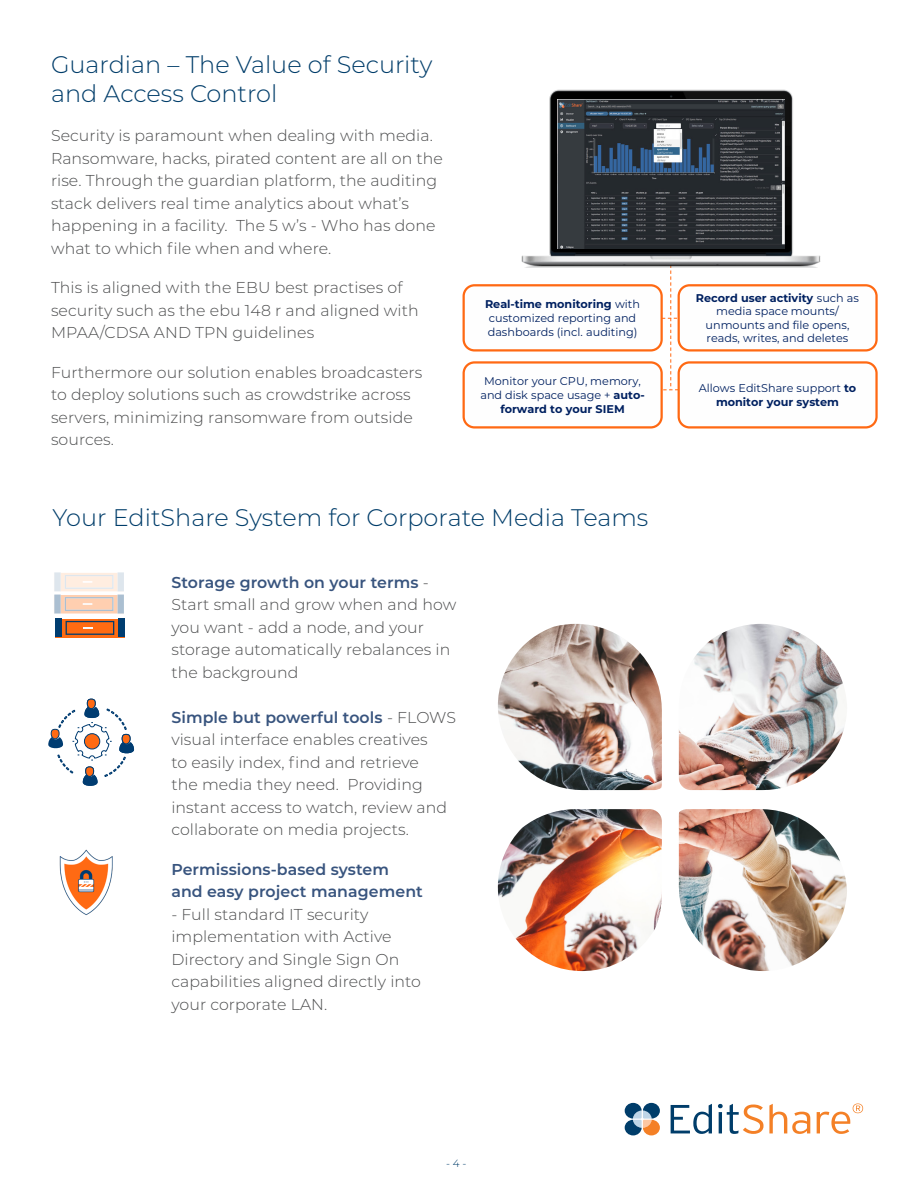
<style>
.page{position:relative;width:918px;height:1188px;background:#fff}
.page>*{position:absolute;margin:0;border:0;box-sizing:border-box;transform-origin:0 0}
.Body_Text{font:300 24px/28.8px "Montserrat";color:#003d6a}
.Body_Text-2{font:300 15.75px/22.5px "Montserrat";letter-spacing:.005em;color:#4b4c4d}
.Body_Text-3{font:600 15.75px/22.5px "Montserrat";letter-spacing:.005em;color:#38547e}
.t1{font:11.25px/13.6px "Montserrat";color:#002060;text-align:center}
.Body_Text-4{font:300 10.5px "Montserrat";color:#003d6a}
.s1{font-weight:700}
.s2{font-weight:600;color:#38547e}
</style>
<div class="page">
<img style="left:521px;top:89px;width:300px;height:178px">
<img style="left:558px;top:99px;width:227px;height:150px">
<svg style="left:645px;top:247px;width:54px;height:143px"></svg>
<div style="left:463px;top:361px;width:200px;height:67px;background:#fefefe;border:2px solid #ff6913;border-radius:11px"></div>
<div style="left:678px;top:284px;width:200px;height:68px;background:#fefefe;border:2px solid #ff6913;border-radius:11px"></div>
<div style="left:463px;top:284px;width:200px;height:68px;background:#fefefe;border:2px solid #ff6913;border-radius:11px"></div>
<div style="left:678px;top:361px;width:200px;height:67px;background:#fefefe;border:2px solid #ff6913;border-radius:11px"></div>
<svg style="left:633px;top:1114px;width:19px;height:11px"></svg>
<svg style="left:671px;top:1104px;width:41px;height:30px"></svg>
<svg style="left:643px;top:1103px;width:17px;height:16px"></svg>
<svg style="left:625px;top:1103px;width:17px;height:16px"></svg>
<svg style="left:625px;top:1120px;width:17px;height:15px"></svg>
<svg style="left:718px;top:1104px;width:92px;height:30px"></svg>
<svg style="left:817px;top:1103px;width:46px;height:31px"></svg>
<svg style="left:643px;top:1120px;width:17px;height:15px"></svg>
<img style="left:59px;top:849px;width:54px;height:66px">
<div style="left:87px;top:699px;width:8px;height:10px;background:#ff6a13;border-radius:50%"></div>
<div style="left:87px;top:699px;width:9px;height:10px;border:1px solid #003c71;border-radius:50%"></div>
<svg style="left:48px;top:707px;width:86px;height:79px"></svg>
<svg style="left:61px;top:619px;width:57px;height:18px"></svg>
<div style="left:118px;top:618px;width:7px;height:19px;background:#003d70"></div>
<div style="left:55px;top:618px;width:6px;height:19px;background:#003d70"></div>
<svg style="left:66px;top:621px;width:48px;height:14px"></svg>
<svg style="left:54px;top:572px;width:70px;height:42px;background:#efdfd6"></svg>
<img style="left:498px;top:624px;width:349px;height:347px">
<p class="Body_Text" style="left:51px;top:49px;width:383px">Guardian – The Value of Security and Access Control</p>
<p class="Body_Text-2" style="left:51px;top:124px;width:393px">Security is paramount when dealing with media.<br>Ransomware, hacks, pirated content are all on the rise. Through the guardian platform, the auditing stack delivers real time analytics about what’s happening in a facility. The 5 w’s - Who has done what to which file when and where.</p>
<p class="Body_Text-2" style="left:51px;top:276px;width:369px">This is aligned with the EBU best practises of security such as the ebu 148 r and aligned with<br>MPAA/CDSA AND TPN guidelines</p>
<p class="Body_Text-2" style="left:51px;top:360px;width:373px">Furthermore our solution enables broadcasters to deploy solutions such as crowdstrike across servers, minimizing ransomware from outside sources.</p>
<p class="t1" style="left:480px;top:374px;width:166px">Monitor your CPU, memory, and disk space usage + <span class="s1">auto&shy;forward to your SIEM</span></p>
<p class="t1" style="left:485px;top:297px;width:157px;text-align:left"><span class="s1">Real-time monitoring</span> with customized reporting and dashboards (incl. auditing)</p>
<p class="Body_Text" style="left:53px;top:503px;width:597px">Your EditShare System for Corporate Media Teams</p>
<p class="Body_Text-2" style="left:171px;top:570px;width:286px"><span class="s2">Storage growth on your terms</span> -<br>Start small and grow when and how you want - add a node, and your storage automatically rebalances in the background</p>
<p class="Body_Text-2" style="left:171px;top:705px;width:286px"><span class="s2">Simple but powerful tools</span> - FLOWS visual interface enables creatives<br>to easily index, find and retrieve<br>the media they need. Providing instant access to watch, review and collaborate on media projects.</p>
<p class="Body_Text-3" style="left:171px;top:857px;width:253px">Permissions-based system and easy project management</p>
<p class="Body_Text-2" style="left:171px;top:902px;width:251px">- Full standard IT security implementation with Active<br>Directory and Single Sign On capabilities aligned directly into your corporate LAN.</p>
<p class="t1" style="left:696px;top:290px;width:165px"><span class="s1">Record user activity</span> such as media space mounts/ unmounts and file opens, reads, writes, and deletes</p>
<p class="t1" style="left:699px;top:381px;width:159px">Allows EditShare support <span class="s1">to monitor your system</span></p>
<p class="Body_Text-4" style="left:446px;top:1156px;width:22px">- 4 -</p>
</div>
